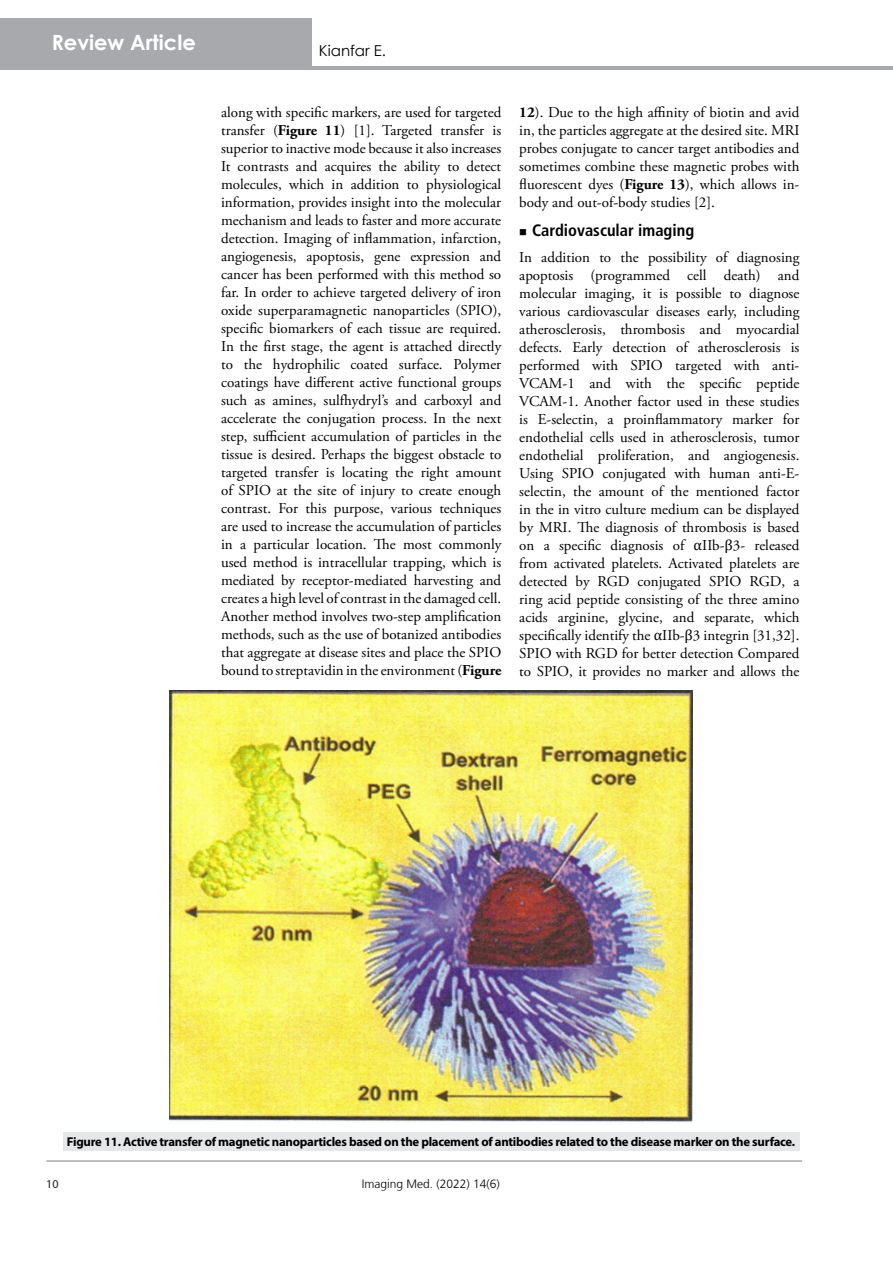
<style>
.page{position:relative;width:893px;height:1263px;background:#fff}
.page>*{position:absolute;margin:0;border:0;box-sizing:border-box;transform-origin:0 0}
.t1{font:700 21px "Century Gothic";color:#fff}
.t2{font:700 condensed 16.5px "Frutiger LT Std";color:#000}
.t3{font:15px/18px "Adobe Garamond Pro";color:#000;text-align:justify}
.t4{font:15px "Century Gothic";color:#000}
.t5{font:700 12.75px "Myriad Pro";letter-spacing:-.02em;color:#000}
.t6{font:300 12px "Frutiger LT";color:#000}
.t7{font:12px "Myriad Pro";color:#231f20}
.s1{font-weight:700}
.s2{font-family:"Cambria Math"}
</style>
<div class="page">
<div style="left:0;top:18px;width:312px;height:48px;background:#a8a9ad"></div>
<hr style="left:0;top:66px;width:893px;height:3px;background:#a8a9ad">
<hr style="left:46px;top:1160px;width:756px;height:2px;background:#a8a9ad">
<img style="left:170px;top:690px;width:522px;height:432px">
<div style="left:63px;top:1132px;width:736px;height:18px;background:#e6e7e8"></div>
<h1 class="t1" style="left:52px;top:27px;width:146px">Review Article</h1>
<p class="t4" style="left:319px;top:40px;width:69px">Kianfar E.</p>
<p class="t3" style="left:221px;top:104px;width:282px">along with specific markers, are used for targeted transfer (<span class="s1">Figure 11</span>) [1]. Targeted transfer is superior to inactive mode because it also increases It contrasts and acquires the ability to detect molecules, which in addition to physiological information, provides insight into the molecular mechanism and leads to faster and more accurate detection. Imaging of inflammation, infarction, angiogenesis, apoptosis, gene expression and cancer has been performed with this method so far. In order to achieve targeted delivery of iron oxide superparamagnetic nanoparticles (SPIO), specific biomarkers of each tissue are required.<br>In the first stage, the agent is attached directly to the hydrophilic coated surface. Polymer coatings have different active functional groups such as amines, sulfhydryl’s and carboxyl and accelerate the conjugation process. In the next step, sufficient accumulation of particles in the tissue is desired. Perhaps the biggest obstacle to targeted transfer is locating the right amount of SPIO at the site of injury to create enough contrast. For this purpose, various techniques are used to increase the accumulation of particles in a particular location. The most commonly used method is intracellular trapping, which is mediated by receptor-mediated harvesting and creates a high level of contrast in the damaged cell.<br>Another method involves two-step amplification methods, such as the use of botanized antibodies that aggregate at disease sites and place the SPIO bound to streptavidin in the environment (<span class="s1">Figure</span></p>
<p class="t3" style="left:519px;top:104px;width:282px"><span class="s1">12</span>). Due to the high affinity of biotin and avid in, the particles aggregate at the desired site. MRI probes conjugate to cancer target antibodies and sometimes combine these magnetic probes with fluorescent dyes (<span class="s1">Figure 13</span>), which allows in&shy;body and out-of-body studies [2].</p>
<p class="t2" style="left:532px;top:220px;width:164px">Cardiovascular imaging</p>
<p class="t3" style="left:519px;top:249px;width:282px">In addition to the possibility of diagnosing apoptosis (programmed cell death) and molecular imaging, it is possible to diagnose various cardiovascular diseases early, including atherosclerosis, thrombosis and myocardial defects. Early detection of atherosclerosis is performed with SPIO targeted with anti-VCAM-1 and with the specific peptide VCAM-1. Another factor used in these studies is E-selectin, a proinflammatory marker for endothelial cells used in atherosclerosis, tumor endothelial proliferation, and angiogenesis.<br>Using SPIO conjugated with human anti-E&shy;selectin, the amount of the mentioned factor in the in vitro culture medium can be displayed by MRI. The diagnosis of thrombosis is based on a specific diagnosis of <span class="s2">α</span>IIb-<span class="s2">β</span>3- released from activated platelets. Activated platelets are detected by RGD conjugated SPIO RGD, a ring acid peptide consisting of the three amino acids arginine, glycine, and separate, which specifically identify the <span class="s2">α</span>IIb-<span class="s2">β</span>3 integrin [31,32].<br>SPIO with RGD for better detection Compared to SPIO, it provides no marker and allows the</p>
<p class="t5" style="left:67px;top:1133px;width:730px">Figure 11. Active transfer of magnetic nanoparticles based on the placement of antibodies related to the disease marker on the surface.</p>
<p class="t7" style="left:46px;top:1176px;width:14px">10</p>
<p class="t6" style="left:362px;top:1177px;width:140px">Imaging Med. (2022) 14(6)</p>
</div>
